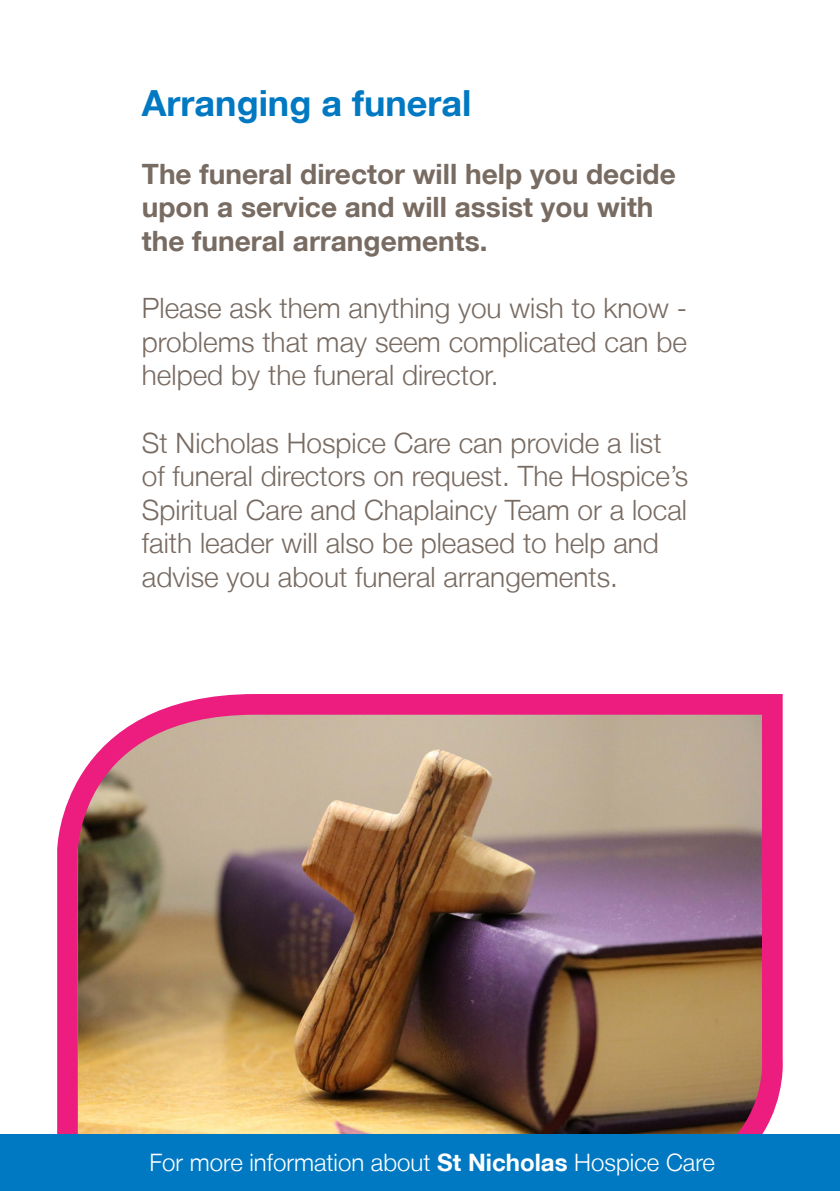
<style>
.page{position:relative;width:840px;height:1191px;background:#fff}
.page>*{position:absolute;margin:0;border:0;box-sizing:border-box;transform-origin:0 0}
.t1{font:700 36px "Helvetica Neue LT";color:#0079c2}
.t2{font:300 28px/33.6px "Helvetica Neue LT";color:#786b62;text-align:justify}
.t3{font:700 28px/33.6px "Helvetica Neue LT";color:#786b62}
.t4{font:300 24px "Helvetica Neue LT";color:#fff}
.s1{font-weight:700}
</style>
<div class="page">
<img style="left:57px;top:694px;width:725px;height:440px">
<div style="left:0;top:1134px;width:839px;height:57px;background:#0079c2"></div>
<p class="t1" style="left:142px;top:81px;width:331px">Arranging a funeral</p>
<p class="t3" style="left:142px;top:156px;width:535px">The funeral director will help you decide upon a service and will assist you with the funeral arrangements.</p>
<p class="t2" style="left:142px;top:291px;width:546px">Please ask them anything you wish to know - problems that may seem complicated can be helped by the funeral director.</p>
<p class="t2" style="left:142px;top:425px;width:547px;text-align:left">St Nicholas Hospice Care can provide a list of funeral directors on request. The Hospice’s Spiritual Care and Chaplaincy Team or a local faith leader will also be pleased to help and advise you about funeral arrangements.</p>
<p class="t4" style="left:149px;top:1148px;width:567px">For more information about <span class="s1">St Nicholas</span> Hospice Care</p>
</div>
